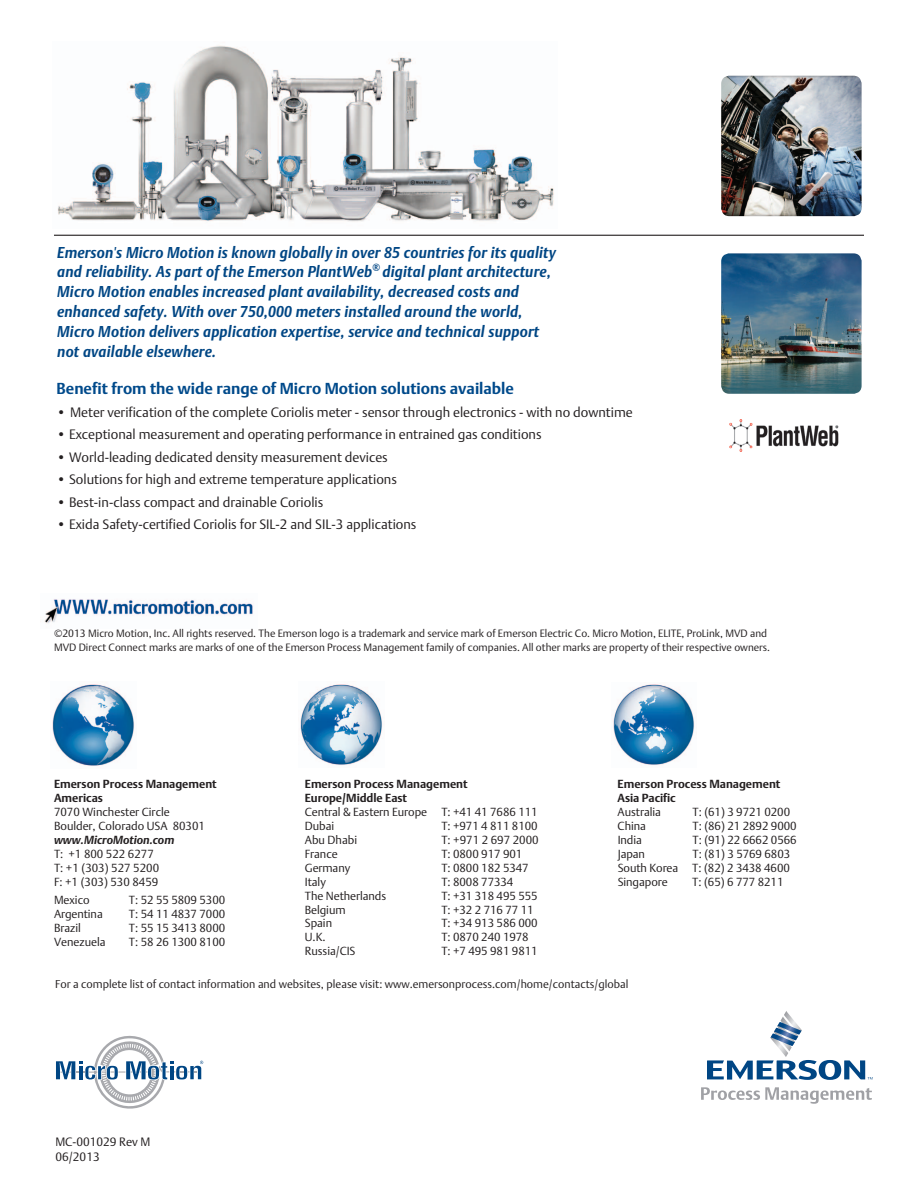
<style>
.page{position:relative;width:918px;height:1188px;background:#fff}
.page>*{position:absolute;margin:0;border:0;box-sizing:border-box;transform-origin:0 0}
.t1{font:700 15.75px "DTL Argo T";color:#004a8b}
.t2{font:italic 700 15.6px/19.8px "DTL Argo T";letter-spacing:.015em;color:#004684;scale:.94 1}
.t3{font:13.5px "DTL Argo T Light";color:#231f20}
.t4{font:12px/14.4px "DTL Argo T Light";color:#231f20}
.t5{font:11.7px/14px "DTL Argo T Light";letter-spacing:-.005em;color:#231f20}
.t6{font:700 11.7px/14px "DTL Argo T";color:#231f20}
.t7{font:italic 700 11.7px "DTL Argo T";color:#231f20}
.t8{font:11.25px "DTL Argo T Light";color:#231f20}
.t9{font:10.5px/13.5px "DTL Argo T Light";color:#231f20}
</style>
<div class="page">
<img style="left:52px;top:684px;width:82px;height:82px">
<img style="left:300px;top:684px;width:83px;height:81px">
<img style="left:613px;top:684px;width:82px;height:81px">
<img style="left:44px;top:599px;width:209px;height:25px">
<svg style="left:707px;top:1011px;width:166px;height:69px"></svg>
<svg style="left:701px;top:1087px;width:171px;height:17px"></svg>
<svg style="left:56px;top:1036px;width:147px;height:72px"></svg>
<hr style="left:54px;top:235px;width:810px;height:1px;background:#231f20">
<img style="left:729px;top:419px;width:110px;height:33px">
<img style="left:721px;top:253px;width:141px;height:141px">
<img style="left:721px;top:76px;width:141px;height:140px">
<img style="left:57px;top:45px;width:497px;height:177px">
<p class="t2" style="left:57px;top:242px;width:532px">Emerson's Micro Motion is known globally in over 85 countries for its quality and reliability. As part of the Emerson PlantWeb<sup>®</sup> digital plant architecture, Micro Motion enables increased plant availability, decreased costs and enhanced safety. With over 750,000 meters installed around the world, Micro Motion delivers application expertise, service and technical support not available elsewhere.</p>
<h1 class="t1" style="left:57px;top:379px;width:459px">Benefit from the wide range of Micro Motion solutions available</h1>
<p class="t3" style="left:57px;top:404px;width:578px">• Meter verification of the complete Coriolis meter - sensor through electronics - with no downtime</p>
<p class="t3" style="left:57px;top:426px;width:487px">• Exceptional measurement and operating performance in entrained gas conditions</p>
<p class="t3" style="left:57px;top:449px;width:333px">• World-leading dedicated density measurement devices</p>
<p class="t3" style="left:57px;top:471px;width:342px">• Solutions for high and extreme temperature applications</p>
<p class="t3" style="left:57px;top:494px;width:268px">• Best-in-class compact and drainable Coriolis</p>
<p class="t3" style="left:57px;top:516px;width:361px">• Exida Safety-certified Coriolis for SIL-2 and SIL-3 applications</p>
<p class="t9" style="left:54px;top:627px;width:717px">©2013 Micro Motion, Inc. All rights reserved. The Emerson logo is a trademark and service mark of Emerson Electric Co. Micro Motion, ELITE, ProLink, MVD and<br>MVD Direct Connect marks are marks of one of the Emerson Process Management family of companies. All other marks are property of their respective owners.</p>
<p class="t6" style="left:54px;top:777px;width:164px">Emerson Process Management<br>Americas</p>
<p class="t5" style="left:54px;top:805px;width:153px">7070 Winchester Circle<br>Boulder, Colorado USA 80301</p>
<p class="t7" style="left:54px;top:833px;width:122px">www.MicroMotion.com</p>
<p class="t5" style="left:54px;top:847px;width:107px">T: +1 800 522 6277<br>T: +1 (303) 527 5200<br>F: +1 (303) 530 8459</p>
<p class="t5" style="left:54px;top:893px;width:37px">Mexico</p>
<p class="t5" style="left:129px;top:893px;width:98px">T: 52 55 5809 5300</p>
<p class="t5" style="left:54px;top:907px;width:50px">Argentina</p>
<p class="t5" style="left:129px;top:907px;width:98px">T: 54 11 4837 7000</p>
<p class="t5" style="left:54px;top:921px;width:28px">Brazil</p>
<p class="t5" style="left:129px;top:921px;width:98px">T: 55 15 3413 8000</p>
<p class="t5" style="left:54px;top:934px;width:53px">Venezuela</p>
<p class="t5" style="left:129px;top:934px;width:98px">T: 58 26 1300 8100</p>
<p class="t6" style="left:305px;top:777px;width:164px">Emerson Process Management<br>Europe/Middle East</p>
<p class="t5" style="left:305px;top:805px;width:234px">Central &amp; Eastern Europe T: +41 41 7686 111<br>Dubai</p>
<p class="t5" style="left:441px;top:819px;width:98px">T: +971 4 811 8100</p>
<p class="t5" style="left:305px;top:833px;width:54px">Abu Dhabi</p>
<p class="t5" style="left:441px;top:833px;width:99px">T: +971 2 697 2000</p>
<p class="t5" style="left:305px;top:847px;width:34px">France</p>
<p class="t5" style="left:441px;top:847px;width:83px">T: 0800 917 901</p>
<p class="t5" style="left:305px;top:861px;width:47px">Germany</p>
<p class="t5" style="left:441px;top:861px;width:89px">T: 0800 182 5347</p>
<p class="t5" style="left:305px;top:875px;width:23px">Italy</p>
<p class="t5" style="left:441px;top:875px;width:74px">T: 8008 77334</p>
<p class="t5" style="left:305px;top:888px;width:83px">The Netherlands</p>
<p class="t5" style="left:441px;top:888px;width:98px">T: +31 318 495 555</p>
<p class="t5" style="left:305px;top:902px;width:42px">Belgium</p>
<p class="t5" style="left:441px;top:902px;width:94px">T: +32 2 716 77 11</p>
<p class="t5" style="left:305px;top:916px;width:29px">Spain</p>
<p class="t5" style="left:441px;top:916px;width:98px">T: +34 913 586 000</p>
<p class="t5" style="left:305px;top:930px;width:22px">U.K.</p>
<p class="t5" style="left:441px;top:930px;width:89px">T: 0870 240 1978</p>
<p class="t5" style="left:305px;top:944px;width:52px">Russia/CIS</p>
<p class="t5" style="left:441px;top:944px;width:98px">T: +7 495 981 9811</p>
<p class="t6" style="left:618px;top:777px;width:164px">Emerson Process Management<br>Asia Pacific</p>
<p class="t5" style="left:618px;top:805px;width:45px">Australia</p>
<p class="t5" style="left:693px;top:805px;width:99px">T: (61) 3 9721 0200</p>
<p class="t5" style="left:618px;top:819px;width:30px">China</p>
<p class="t5" style="left:693px;top:819px;width:106px">T: (86) 21 2892 9000</p>
<p class="t5" style="left:618px;top:833px;width:26px">India</p>
<p class="t5" style="left:693px;top:833px;width:106px">T: (91) 22 6662 0566</p>
<p class="t5" style="left:618px;top:847px;width:29px">Japan</p>
<p class="t5" style="left:618px;top:847px;width:174px;text-align:justify;text-indent:75px">T: (81) 3 5769 6803<br>South Korea T: (82) 2 3438 4600<br>Singapore</p>
<p class="t5" style="left:692px;top:874px;width:93px">T: (65) 6 777 8211</p>
<p class="t8" style="left:55px;top:977px;width:575px">For a complete list of contact information and websites, please visit: www.emersonprocess.com/home/contacts/global</p>
<p class="t4" style="left:55px;top:1135px;width:97px">MC-001029 Rev M<br>06/2013</p>
</div>
